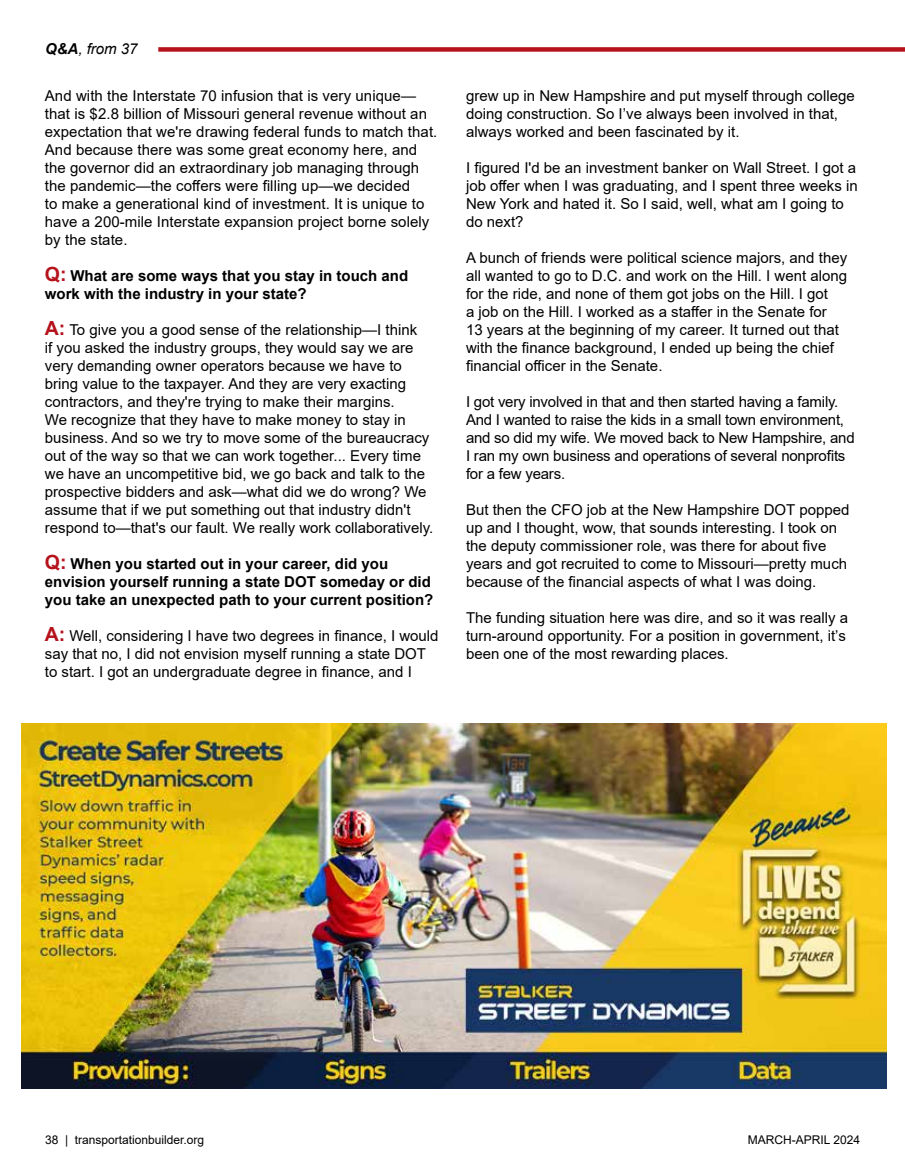
<style>
.page{position:relative;width:905px;height:1175px;background:#fff}
.page>*{position:absolute;margin:0;border:0;box-sizing:border-box;transform-origin:0 0}
.t1{font:15px/18px "Arial";color:#000}
.t2{font:700 15px/18px "Arial";color:#000}
.t3{font:italic 15px "Arial";color:#000}
.t4{font:12px "Arial";color:#000}
.s1{font-weight:700}
.s2{font-size:19.5px;color:#b5121b}
.s3{font-weight:700;font-size:19.5px;color:#b5121b}
</style>
<div class="page">
<div style="left:158px;top:47px;width:746px;height:5px;background:#b5121b"></div>
<img style="left:22px;top:724px;width:864px;height:364px">
<p class="t3" style="left:45px;top:39px;width:94px"><span class="s1">Q&amp;A</span>, from 37</p>
<p class="t1" style="left:45px;top:87px;width:394px">And with the Interstate 70 infusion that is very unique— that is $2.8 billion of Missouri general revenue without an expectation that we're drawing federal funds to match that.<br>And because there was some great economy here, and the governor did an extraordinary job managing through the pandemic—the coffers were filling up—we decided<br>to make a generational kind of investment. It is unique to have a 200-mile Interstate expansion project borne solely by the state.</p>
<p class="t2" style="left:45px;top:267px;width:365px"><span class="s2">Q:</span> What are some ways that you stay in touch and work with the industry in your state?</p>
<p class="t1" style="left:45px;top:321px;width:390px"><span class="s3">A:</span> To give you a good sense of the relationship—I think<br>if you asked the industry groups, they would say we are very demanding owner operators because we have to bring value to the taxpayer. And they are very exacting contractors, and they're trying to make their margins.<br>We recognize that they have to make money to stay in business. And so we try to move some of the bureaucracy out of the way so that we can work together... Every time we have an uncompetitive bid, we go back and talk to the prospective bidders and ask—what did we do wrong? We assume that if we put something out that industry didn't respond to—that's our fault. We really work collaboratively.</p>
<p class="t2" style="left:45px;top:555px;width:390px"><span class="s2">Q:</span> When you started out in your career, did you envision yourself running a state DOT someday or did you take an unexpected path to your current position?</p>
<p class="t1" style="left:45px;top:627px;width:395px"><span class="s3">A:</span> Well, considering I have two degrees in finance, I would say that no, I did not envision myself running a state DOT to start. I got an undergraduate degree in finance, and I</p>
<p class="t1" style="left:466px;top:87px;width:390px">grew up in New Hampshire and put myself through college doing construction. So I’ve always been involved in that, always worked and been fascinated by it.</p>
<p class="t1" style="left:466px;top:159px;width:393px">I figured I'd be an investment banker on Wall Street. I got a job offer when I was graduating, and I spent three weeks in New York and hated it. So I said, well, what am I going to do next?</p>
<p class="t1" style="left:466px;top:249px;width:383px">A bunch of friends were political science majors, and they all wanted to go to D.C. and work on the Hill. I went along for the ride, and none of them got jobs on the Hill. I got<br>a job on the Hill. I worked as a staffer in the Senate for 13 years at the beginning of my career. It turned out that with the finance background, I ended up being the chief financial officer in the Senate.</p>
<p class="t1" style="left:466px;top:393px;width:390px">I got very involved in that and then started having a family.<br>And I wanted to raise the kids in a small town environment, and so did my wife. We moved back to New Hampshire, and I ran my own business and operations of several nonprofits for a few years.</p>
<p class="t1" style="left:466px;top:501px;width:385px">But then the CFO job at the New Hampshire DOT popped up and I thought, wow, that sounds interesting. I took on the deputy commissioner role, was there for about five years and got recruited to come to Missouri—pretty much because of the financial aspects of what I was doing.</p>
<p class="t1" style="left:466px;top:609px;width:383px">The funding situation here was dire, and so it was really a turn-around opportunity. For a position in government, it’s been one of the most rewarding places.</p>
<p class="t4" style="left:45px;top:1131px;width:161px">38 | transportationbuilder.org</p>
<p class="t4" style="left:748px;top:1131px;width:114px">MARCH-APRIL 2024</p>
</div>
